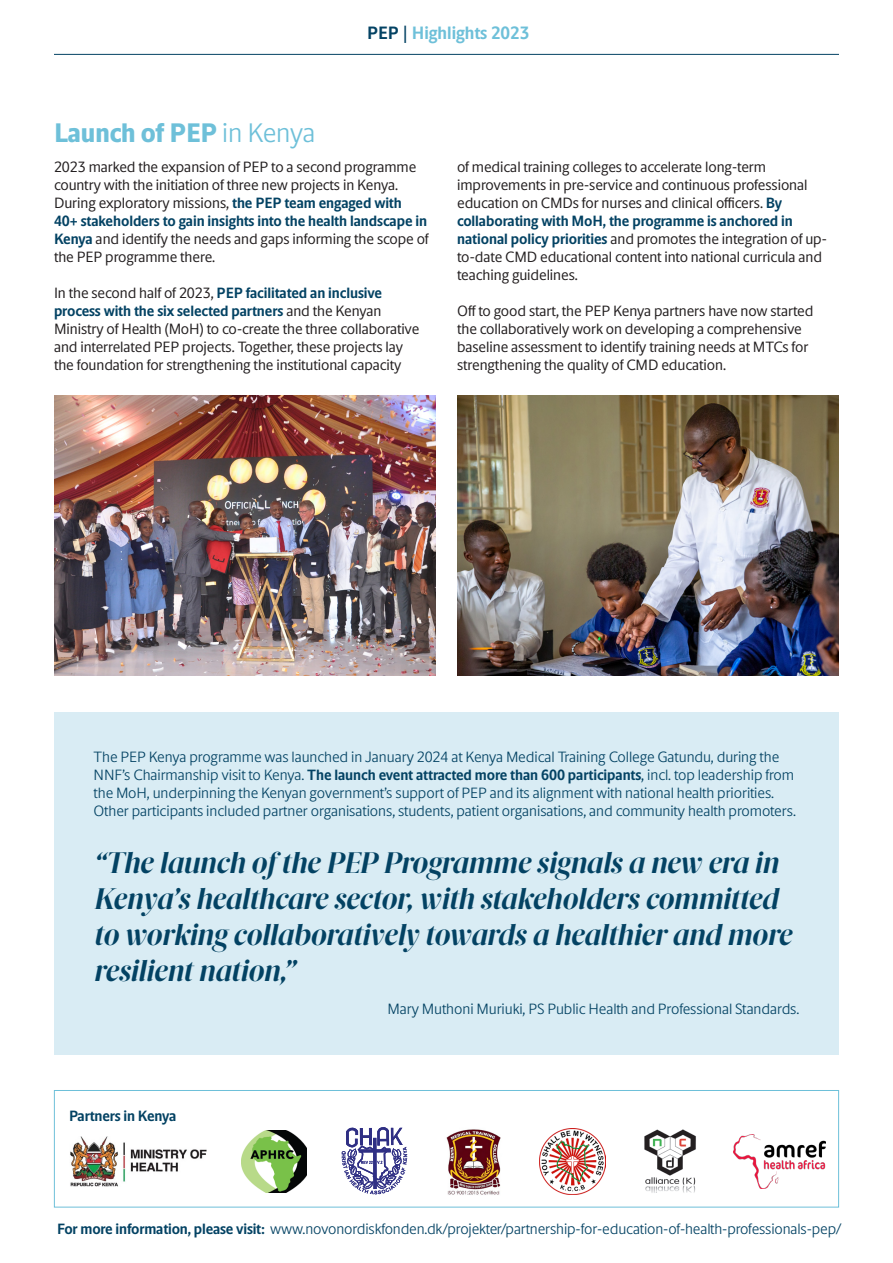
<style>
.page{position:relative;width:893px;height:1263px;background:#fff}
.page>*{position:absolute;margin:0;border:0;box-sizing:border-box;transform-origin:0 0}
.t1{font:italic 700 30px/36px "Novo Apply Serif";color:#034263}
.t2{font:800 27px "Novo Apply Sans";letter-spacing:-.005em;color:#6ec0d9}
.t3{font:700 18px "Novo Apply Sans";color:#6ec0d9}
.t4{font:15px/18px "Novo Apply Sans";letter-spacing:-.005em;color:#231f20}
.t5{font:300 15px/18px "Novo Apply Sans";letter-spacing:-.005em;color:#034263}
.t6{font:700 15px "Novo Apply Sans";letter-spacing:-.01em;color:#034263}
.s1{font-weight:300}
.s2{color:#034263}
.s3{font-weight:500;color:#034263}
.s4{font-weight:700;color:#034263}
.s5{font-weight:700}
.s6{font-weight:400}
</style>
<div class="page">
<hr style="left:892px;top:0;width:1px;height:312px;background:#f6e1d2">
<div style="left:54px;top:712px;width:785px;height:342px;background:#d9ecf4"></div>
<div style="left:54px;top:1090px;width:785px;height:117px;border:1px solid #6ec0d9"></div>
<hr style="left:54px;top:54px;width:785px;height:1px;background:#034263">
<img style="left:241px;top:1130px;width:66px;height:62px">
<img style="left:734px;top:1134px;width:91px;height:54px">
<svg style="left:342px;top:1127px;width:65px;height:67px"></svg>
<img style="left:540px;top:1128px;width:66px;height:66px">
<img style="left:446px;top:1129px;width:55px;height:66px">
<img style="left:644px;top:1129px;width:52px;height:64px">
<img style="left:70px;top:1136px;width:136px;height:50px">
<img style="left:457px;top:395px;width:382px;height:280px">
<img style="left:54px;top:395px;width:382px;height:280px">
<p class="t2" style="left:54px;top:113px;width:263px">Launch of PEP <span class="s1">in Kenya</span></p>
<p class="t3" style="left:367px;top:20px;width:164px"><span class="s2">PEP</span> <span class="s3">|</span> Highlights 2023</p>
<p class="t4" style="left:54px;top:157px;width:376px">2023 marked the expansion of PEP to a second programme country with the initiation of three new projects in Kenya.<br>During exploratory missions, <span class="s4">the PEP team engaged with 40+ stakeholders to gain insights into the health landscape in Kenya</span> and identify the needs and gaps informing the scope of the PEP programme there.</p>
<p class="t4" style="left:54px;top:283px;width:367px">In the second half of 2023, <span class="s4">PEP facilitated an inclusive process with the six selected partners</span> and the Kenyan Ministry of Health (MoH) to co-create the three collaborative and interrelated PEP projects. Together, these projects lay the foundation for strengthening the institutional capacity</p>
<p class="t4" style="left:457px;top:157px;width:371px">of medical training colleges to accelerate long-term improvements in pre-service and continuous professional education on CMDs for nurses and clinical officers. <span class="s4">By collaborating with MoH, the programme is anchored in national policy priorities</span> and promotes the integration of up&shy;to-date CMD educational content into national curricula and teaching guidelines.</p>
<p class="t4" style="left:457px;top:301px;width:358px">Off to good start, the PEP Kenya partners have now started the collaboratively work on developing a comprehensive baseline assessment to identify training needs at MTCs for strengthening the quality of CMD education.</p>
<p class="t5" style="left:94px;top:747px;width:704px">The PEP Kenya programme was launched in January 2024 at Kenya Medical Training College Gatundu, during the NNF’s Chairmanship visit to Kenya. <span class="s5">The launch event attracted more than 600 participants</span><span class="s6">,</span> incl. top leadership from the MoH, underpinning the Kenyan government’s support of PEP and its alignment with national health priorities.<br>Other participants included partner organisations, students, patient organisations, and community health promoters.</p>
<p class="t1" style="left:94px;top:843px;width:699px">“The launch of the PEP Programme signals a new era in Kenya’s healthcare sector, with stakeholders committed to working collaboratively towards a healthier and more resilient nation,”</p>
<p class="t5" style="left:387px;top:999px;width:413px">Mary Muthoni Muriuki, PS Public Health and Professional Standards.</p>
<p class="t6" style="left:69px;top:1104px;width:109px">Partners in Kenya</p>
<p class="t5" style="left:57px;top:1219px;width:786px"><span class="s5">For more information, please visit:</span> www.novonordiskfonden.dk/projekter/partnership-for-education-of-health-professionals-pep/</p>
</div>
